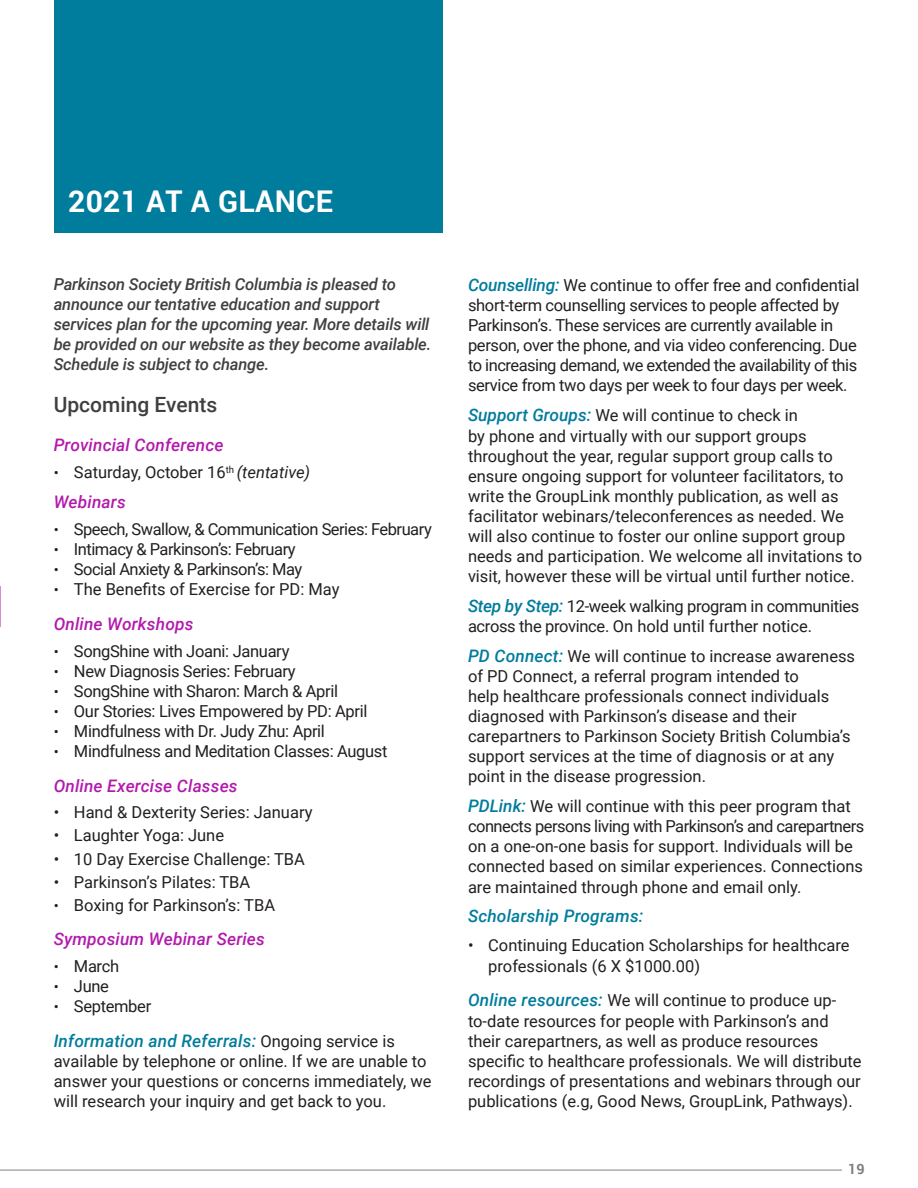
<style>
.page{position:relative;width:918px;height:1188px;background:#fff}
.page>*{position:absolute;margin:0;border:0;box-sizing:border-box;transform-origin:0 0}
.t1{font:700 30px "Roboto";letter-spacing:.01em;color:#fff}
.Article_Headline{font:500 21px "Roboto";color:#3f3f3f}
.Body_Text{font:italic 500 17.25px "Roboto";letter-spacing:.01em;color:#b21aad}
.Body_Text-2{font:italic 500 17.25px "Roboto";letter-spacing:.01em;color:#007c9c}
.Body_Text-3{font:16.5px/20.1px "Roboto";color:#231f20}
.Body_Text-4{font:16.5px/20.1px "Roboto";letter-spacing:-.02em;color:#231f20}
.t2{font:italic 500 16.5px/19.8px "Roboto";letter-spacing:-.01em;color:#3f3f3f}
.Body_Text-5{font:16.5px "Roboto";letter-spacing:-.03em;color:#231f20}
.t3{font:700 14.25px "Roboto";color:#808080}
.s1{font-size:15px}
.s2{font-style:italic}
.s3{font-weight:400;font-style:normal;font-size:16.5px;color:#231f20}
.s4{font-weight:500;font-style:italic;font-size:17.25px;color:#007c9c}
</style>
<div class="page">
<hr style="left:0;top:1170px;width:842px;height:1px;background:#7f8080">
<div style="left:54px;top:0;width:388px;height:232px;background:#007c9c"></div>
<hr style="left:0;top:587px;width:1px;height:40px;background:#d88dd6">
<p class="t1" style="left:68px;top:180px;width:266px">2021 AT A GLANCE</p>
<p class="t2" style="left:54px;top:274px;width:379px">Parkinson Society British Columbia is pleased to announce our tentative education and support services plan for the upcoming year. More details will be provided on our website as they become available.<br>Schedule is subject to change.</p>
<p class="Article_Headline" style="left:54px;top:390px;width:165px">Upcoming Events</p>
<p class="Body_Text" style="left:54px;top:433px;width:171px">Provincial Conference</p>
<p class="Body_Text-3" style="left:54px;top:462px;width:258px"><span class="s1">•</span> Saturday, October 16<sup>th</sup> <span class="s2">(tentative)</span></p>
<p class="Body_Text" style="left:54px;top:490px;width:74px">Webinars</p>
<p class="Body_Text-5" style="left:54px;top:518px;width:380px"><span class="s1">•</span> Speech, Swallow, &amp; Communication Series: February</p>
<p class="Body_Text-5" style="left:54px;top:538px;width:244px"><span class="s1">•</span> Intimacy &amp; Parkinson’s: February</p>
<p class="Body_Text-5" style="left:54px;top:558px;width:250px"><span class="s1">•</span> Social Anxiety &amp; Parkinson’s: May</p>
<p class="Body_Text-3" style="left:54px;top:579px;width:287px"><span class="s1">•</span> The Benefits of Exercise for PD: May</p>
<p class="Body_Text" style="left:54px;top:612px;width:141px">Online Workshops</p>
<p class="Body_Text-4" style="left:54px;top:640px;width:237px"><span class="s1">•</span> SongShine with Joani: January</p>
<p class="Body_Text-4" style="left:54px;top:660px;width:243px"><span class="s1">•</span> New Diagnosis Series: February</p>
<p class="Body_Text-4" style="left:54px;top:680px;width:286px"><span class="s1">•</span> SongShine with Sharon: March &amp; April</p>
<p class="Body_Text-4" style="left:54px;top:700px;width:315px"><span class="s1">•</span> Our Stories: Lives Empowered by PD: April</p>
<p class="Body_Text-4" style="left:54px;top:720px;width:273px"><span class="s1">•</span> Mindfulness with Dr. Judy Zhu: April</p>
<p class="Body_Text-4" style="left:54px;top:740px;width:335px"><span class="s1">•</span> Mindfulness and Meditation Classes: August</p>
<p class="Body_Text" style="left:54px;top:773px;width:186px">Online Exercise Classes</p>
<p class="Body_Text-3" style="left:54px;top:802px;width:260px">• Hand &amp; Dexterity Series: January</p>
<p class="Body_Text-3" style="left:54px;top:825px;width:172px">• Laughter Yoga: June</p>
<p class="Body_Text-3" style="left:54px;top:848px;width:253px">• 10 Day Exercise Challenge: TBA</p>
<p class="Body_Text-3" style="left:54px;top:871px;width:198px">• Parkinson’s Pilates: TBA</p>
<p class="Body_Text-3" style="left:54px;top:894px;width:223px"><span class="s1">•</span> Boxing for Parkinson’s: TBA</p>
<p class="Body_Text" style="left:54px;top:927px;width:213px">Symposium Webinar Series</p>
<p class="Body_Text-3" style="left:54px;top:956px;width:67px"><span class="s1">•</span> March</p>
<p class="Body_Text-3" style="left:54px;top:976px;width:57px"><span class="s1">•</span> June</p>
<p class="Body_Text-4" style="left:54px;top:996px;width:99px"><span class="s1">•</span> September</p>
<p class="Body_Text-2" style="left:54px;top:1029px;width:343px">Information and Referrals: <span class="s3">Ongoing service is</span></p>
<p class="Body_Text-3" style="left:54px;top:1050px;width:379px">available by telephone or online. If we are unable to answer your questions or concerns immediately, we will research your inquiry and get back to you.</p>
<p class="Body_Text-4" style="left:468px;top:275px;width:393px"><span class="s4">Counselling:</span> We continue to offer free and confidential short-term counselling services to people affected by Parkinson’s. These services are currently available in person, over the phone, and via video conferencing. Due to increasing demand, we extended the availability of this service from two days per week to four days per week.</p>
<p class="Body_Text-3" style="left:468px;top:405px;width:396px"><span class="s4">Support Groups:</span> We will continue to check in<br>by phone and virtually with our support groups throughout the year, regular support group calls to ensure ongoing support for volunteer facilitators, to write the GroupLink monthly publication, as well as facilitator webinars/teleconferences as needed. We will also continue to foster our online support group needs and participation. We welcome all invitations to visit, however these will be virtual until further notice.</p>
<p class="Body_Text-4" style="left:468px;top:596px;width:393px"><span class="s4">Step by Step:</span> 12-week walking program in communities across the province. On hold until further notice.</p>
<p class="Body_Text-3" style="left:468px;top:646px;width:389px"><span class="s4">PD Connect:</span> We will continue to increase awareness of PD Connect, a referral program intended to<br>help healthcare professionals connect individuals diagnosed with Parkinson’s disease and their carepartners to Parkinson Society British Columbia’s support services at the time of diagnosis or at any point in the disease progression.</p>
<p class="Body_Text-3" style="left:468px;top:796px;width:398px"><span class="s4">PDLink:</span> We will continue with this peer program that connects persons living with Parkinson’s and carepartners on a one-on-one basis for support. Individuals will be connected based on similar experiences. Connections are maintained through phone and email only.</p>
<p class="Body_Text-2" style="left:468px;top:904px;width:177px">Scholarship Programs:</p>
<p class="Body_Text-3" style="left:488px;top:935px;width:363px;text-indent:-20px">• Continuing Education Scholarships for healthcare professionals (6 X $1000.00)</p>
<p class="Body_Text-3" style="left:468px;top:989px;width:395px"><span class="s4">Online resources:</span> We will continue to produce up&shy;to-date resources for people with Parkinson’s and their carepartners, as well as produce resources specific to healthcare professionals. We will distribute recordings of presentations and webinars through our publications (e.g, Good News, GroupLink, Pathways).</p>
<p class="t3" style="left:848px;top:1159px;width:18px">19</p>
</div>
